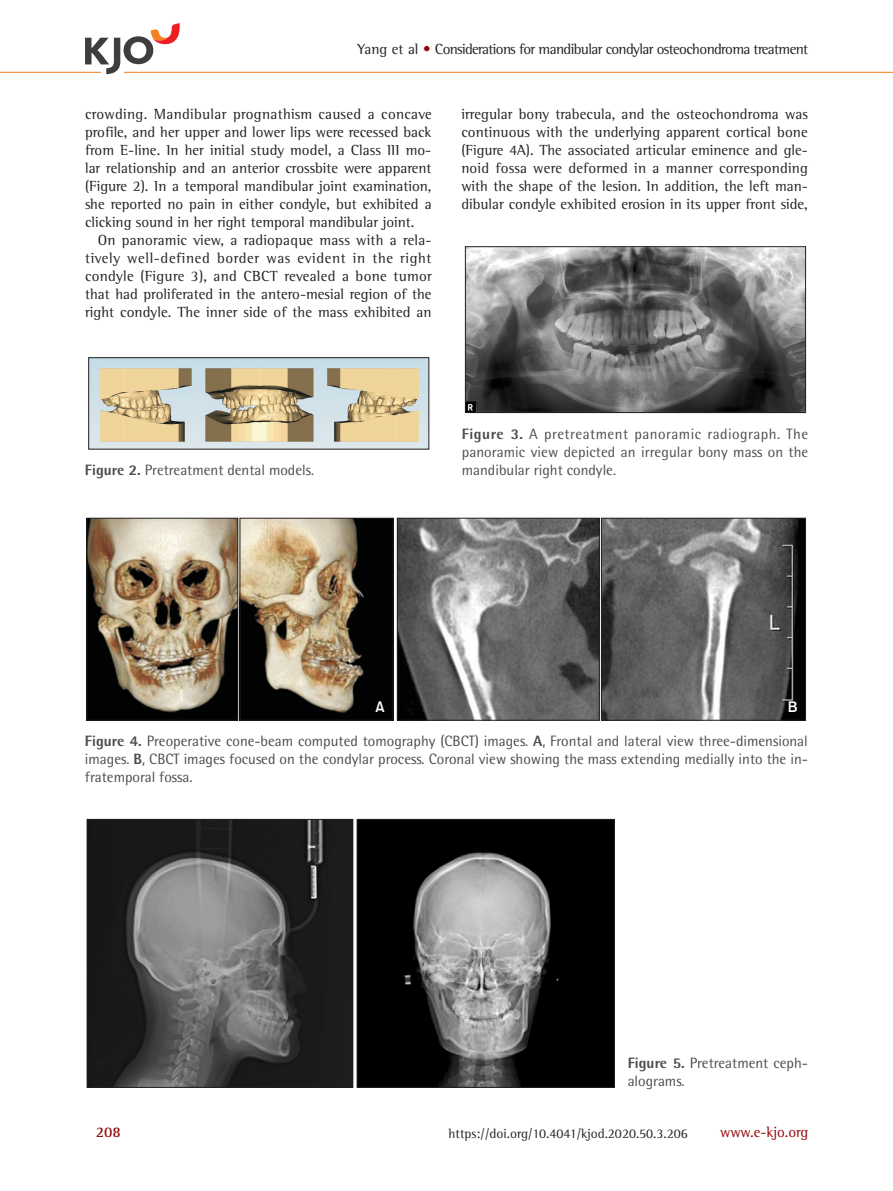
<style>
.page{position:relative;width:893px;height:1191px;background:#fff}
.page>*{position:absolute;margin:0;border:0;box-sizing:border-box;transform-origin:0 0}
.t1{font:15px/18px "Rotis Semi Serif Std";color:#231f20;text-align:justify}
.t2{font:15px/18px "Rotis Semi Sans Std";color:#4b4c4d;text-align:justify}
.t3{font:15px "Rotis Semi Serif Std";letter-spacing:-.04em;color:#231f20}
.t4{font:15px "Rotis Semi Serif Std";color:#920407}
.t5{font:700 15px "Rotis Semi Serif Std";color:#920407}
.t6{font:15px "Gothic 725 BT Bold A";color:#fff}
.t7{font:13.5px "Rotis Semi Serif Std";color:#231f20}
.s1{color:#920407}
.s2{font-weight:800}
</style>
<div class="page">
<hr style="left:0;top:72px;width:893px;height:1px;background:#f58220">
<svg style="left:85px;top:23px;width:95px;height:51px"></svg>
<img style="left:90px;top:359px;width:337px;height:88px">
<div style="left:88px;top:357px;width:341px;height:92px;border:1px solid #231f20"></div>
<img style="left:467px;top:248px;width:337px;height:163px">
<div style="left:465px;top:246px;width:341px;height:167px;border:1px solid #231f20"></div>
<svg style="left:87px;top:819px;width:528px;height:268px;background:#3e3e3e"></svg>
<svg style="left:86px;top:518px;width:720px;height:202px;background:#6d685f"></svg>
<p class="t3" style="left:357px;top:40px;width:452px">Yang et al <span class="s1">•</span> Considerations for mandibular condylar osteochondroma treatment</p>
<p class="t1" style="left:85px;top:105px;width:348px">crowding. Mandibular prognathism caused a concave profile, and her upper and lower lips were recessed back from E-line. In her initial study model, a Class III mo&shy;lar relationship and an anterior crossbite were apparent (Figure 2). In a temporal mandibular joint examination, she reported no pain in either condyle, but exhibited a clicking sound in her right temporal mandibular joint.</p>
<p class="t1" style="left:85px;top:231px;width:348px;text-indent:13px">On panoramic view, a radiopaque mass with a rela&shy;tively well-defined border was evident in the right condyle (Figure 3), and CBCT revealed a bone tumor that had proliferated in the antero-mesial region of the right condyle. The inner side of the mass exhibited an</p>
<p class="t1" style="left:461px;top:105px;width:348px">irregular bony trabecula, and the osteochondroma was continuous with the underlying apparent cortical bone (Figure 4A). The associated articular eminence and gle&shy;noid fossa were deformed in a manner corresponding with the shape of the lesion. In addition, the left man&shy;dibular condyle exhibited erosion in its upper front side,</p>
<p class="t2" style="left:85px;top:461px;width:231px"><span class="s2">Figure 2.</span> Pretreatment dental models.</p>
<p class="t2" style="left:462px;top:425px;width:348px"><span class="s2">Figure 3.</span> A pretreatment panoramic radiograph. The panoramic view depicted an irregular bony mass on the mandibular right condyle.</p>
<p class="t6" style="left:375px;top:698px;width:11px">A</p>
<p class="t6" style="left:788px;top:698px;width:11px">B</p>
<p class="t2" style="left:85px;top:732px;width:724px"><span class="s2">Figure 4.</span> Preoperative cone-beam computed tomography (CBCT) images. <span class="s2">A</span>, Frontal and lateral view three-dimensional images. <span class="s2">B</span>, CBCT images focused on the condylar process. Coronal view showing the mass extending medially into the in&shy;fratemporal fossa.</p>
<p class="t2" style="left:628px;top:1054px;width:182px"><span class="s2">Figure 5.</span> Pretreatment ceph&shy;alograms.</p>
<p class="t5" style="left:96px;top:1122px;width:27px">208</p>
<p class="t7" style="left:449px;top:1125px;width:241px">https://doi.org/10.4041/kjod.2020.50.3.206</p>
<p class="t4" style="left:720px;top:1122px;width:90px">www.e-kjo.org</p>
</div>
